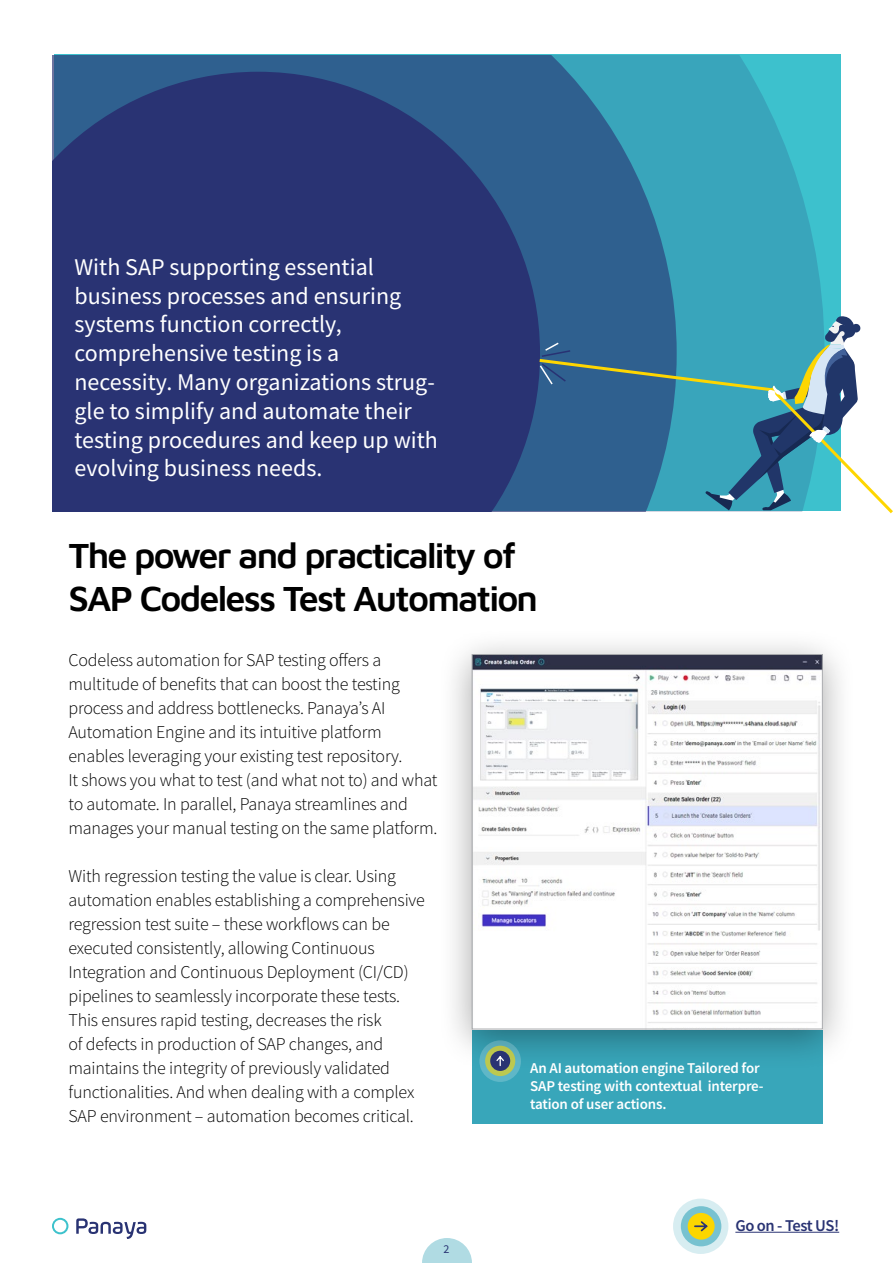
<style>
.page{position:relative;width:893px;height:1263px;background:#fff}
.page>*{position:absolute;margin:0;border:0;box-sizing:border-box;transform-origin:0 0}
.t1{font:600 36px/43.2px "Maven Pro";letter-spacing:-.05em;color:#000}
.t2{font:24px/28.8px "Source Sans Pro";color:#fff}
.t3{font:300 18px/24px "Source Sans Pro";letter-spacing:-.01em;color:#000}
.t4{font:600 16.5px "Source Sans Pro";letter-spacing:-.03em;color:#293373}
.t5{font:600 15px/18px "Source Sans Pro";letter-spacing:-.01em;color:#fff}
.t6{font:12px "Source Sans Pro";color:#293373}
</style>
<div class="page">
<svg style="left:52px;top:1218px;width:16px;height:16px"></svg>
<svg style="left:76px;top:1218px;width:70px;height:21px"></svg>
<svg style="left:422px;top:1238px;width:50px;height:25px"></svg>
<hr style="left:735px;top:1232px;width:104px;height:1px;background:#293373">
<svg style="left:673px;top:1198px;width:55px;height:56px"></svg>
<svg style="left:681px;top:1206px;width:40px;height:40px"></svg>
<div style="left:688px;top:1213px;width:27px;height:26px;background:#fcd600;border-radius:50%"></div>
<svg style="left:694px;top:1221px;width:14px;height:11px"></svg>
<svg style="left:677px;top:56px;width:147px;height:260px;background:#39aabe"></svg>
<svg style="left:53px;top:56px;width:624px;height:260px;background:#31729a"></svg>
<svg style="left:53px;top:72px;width:487px;height:440px;background:#293876"></svg>
<div style="left:472px;top:1029px;width:350px;height:95px;background:#38a6ba"></div>
<div style="left:438px;top:628px;width:418px;height:442px;background:#000;opacity:.35"></div>
<img style="left:474px;top:656px;width:346px;height:371px">
<div style="left:472px;top:654px;width:350px;height:375px;border:1px solid #a7a9ac"></div>
<svg style="left:479px;top:1040px;width:42px;height:42px"></svg>
<svg style="left:485px;top:1046px;width:30px;height:30px"></svg>
<div style="left:490px;top:1051px;width:20px;height:20px;background:#293373;border-radius:50%"></div>
<svg style="left:496px;top:1056px;width:8px;height:10px"></svg>
<svg style="left:536px;top:316px;width:357px;height:198px;background:#558fa9"></svg>
<p class="t2" style="left:74px;top:252px;width:365px">With SAP supporting essential business processes and ensuring systems function correctly, comprehensive testing is a necessity. Many organizations strug&shy;gle to simplify and automate their testing procedures and keep up with evolving business needs.</p>
<h1 class="t1" style="left:68px;top:531px;width:471px">The power and practicality of<br>SAP Codeless Test Automation</h1>
<p class="t3" style="left:68px;top:648px;width:371px">Codeless automation for SAP testing offers a multitude of benefits that can boost the testing process and address bottlenecks. Panaya’s AI Automation Engine and its intuitive platform enables leveraging your existing test repository.<br>It shows you what to test (and what not to) and what to automate. In parallel, Panaya streamlines and manages your manual testing on the same platform.</p>
<p class="t3" style="left:68px;top:864px;width:358px">With regression testing the value is clear. Using automation enables establishing a comprehensive regression test suite – these workflows can be executed consistently, allowing Continuous Integration and Continuous Deployment (CI/CD) pipelines to seamlessly incorporate these tests.<br>This ensures rapid testing, decreases the risk<br>of defects in production of SAP changes, and maintains the integrity of previously validated functionalities. And when dealing with a complex SAP environment – automation becomes critical.</p>
<p class="t6" style="left:443px;top:1241px;width:7px">2</p>
<p class="t5" style="left:530px;top:1059px;width:235px">An AI automation engine Tailored for<br>SAP testing with contextual interpre&shy;tation of user actions.</p>
<p class="t4" style="left:735px;top:1214px;width:105px">Go on - Test US!</p>
</div>
